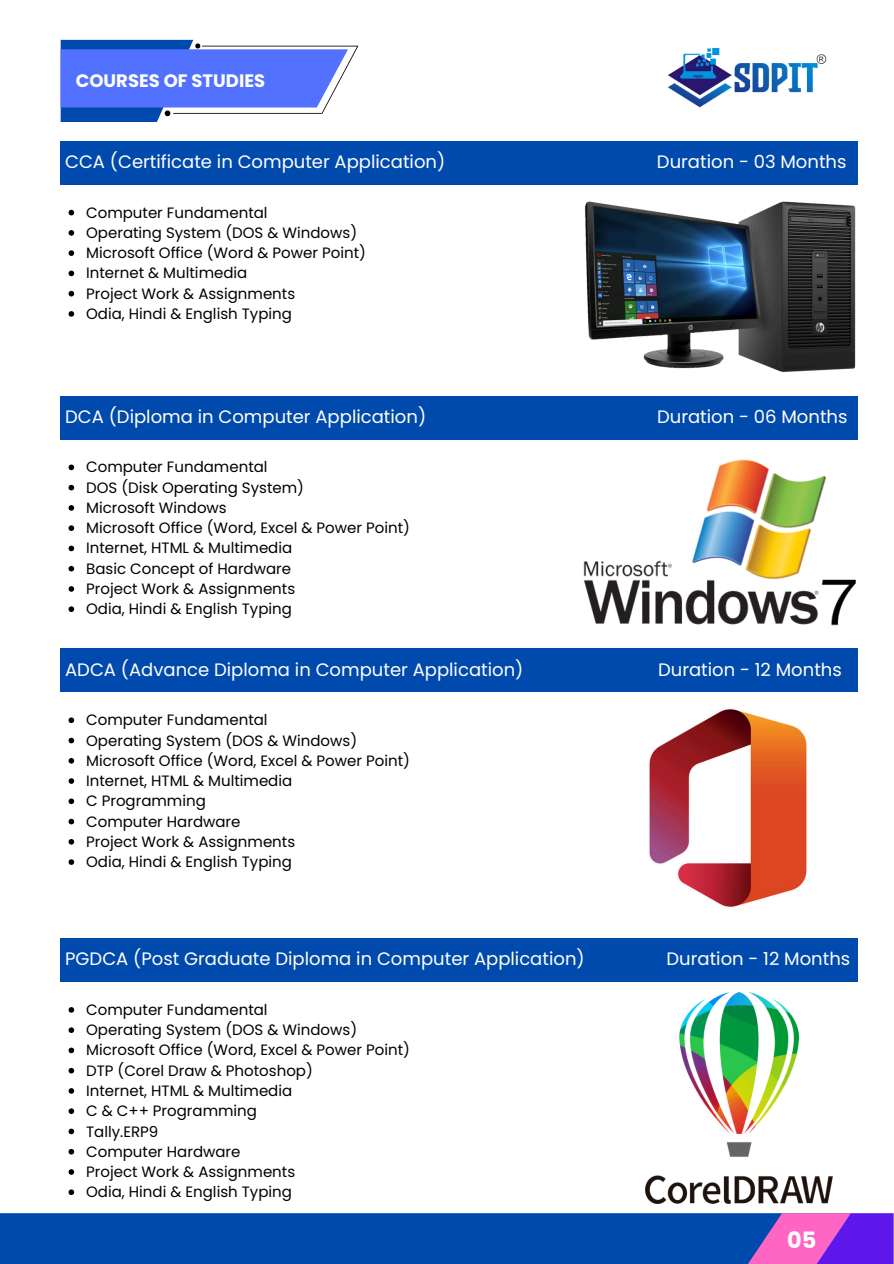
<style>
.page{position:relative;width:894px;height:1264px;background:#fff}
.page>*{position:absolute;margin:0;border:0;box-sizing:border-box;transform-origin:0 0}
.t1{font:700 22.5px "Poppins";color:#fff}
.t2{font:18px "Poppins";color:#fff}
.t3{font:700 18px "Poppins";color:#fff}
.t4{font:15px "Poppins";color:#000}
</style>
<div class="page">
<svg style="left:0;top:1213px;width:893px;height:50px;background:#1a49b3"></svg>
<img style="left:667px;top:47px;width:160px;height:61px">
<svg style="left:61px;top:40px;width:297px;height:82px"></svg>
<div style="left:61px;top:141px;width:796px;height:44px;background:#004aad"></div>
<img style="left:585px;top:201px;width:271px;height:171px">
<div style="left:61px;top:395px;width:796px;height:44px;background:#004aad"></div>
<img style="left:583px;top:459px;width:273px;height:167px">
<img style="left:649px;top:709px;width:158px;height:198px">
<div style="left:61px;top:648px;width:796px;height:44px;background:#004aad"></div>
<svg style="left:68px;top:717px;width:6px;height:6px"></svg>
<svg style="left:68px;top:737px;width:6px;height:6px"></svg>
<svg style="left:68px;top:758px;width:6px;height:5px"></svg>
<svg style="left:68px;top:778px;width:6px;height:5px"></svg>
<svg style="left:68px;top:798px;width:6px;height:6px"></svg>
<svg style="left:68px;top:818px;width:6px;height:6px"></svg>
<svg style="left:68px;top:839px;width:6px;height:5px"></svg>
<svg style="left:68px;top:859px;width:6px;height:5px"></svg>
<div style="left:61px;top:938px;width:796px;height:44px;background:#004aad"></div>
<img style="left:645px;top:992px;width:187px;height:211px">
<svg style="left:68px;top:210px;width:6px;height:5px"></svg>
<svg style="left:68px;top:230px;width:6px;height:6px"></svg>
<svg style="left:68px;top:250px;width:6px;height:6px"></svg>
<svg style="left:68px;top:270px;width:6px;height:6px"></svg>
<svg style="left:68px;top:291px;width:6px;height:5px"></svg>
<svg style="left:68px;top:311px;width:6px;height:6px"></svg>
<svg style="left:68px;top:464px;width:6px;height:6px"></svg>
<svg style="left:68px;top:485px;width:6px;height:5px"></svg>
<svg style="left:68px;top:505px;width:6px;height:5px"></svg>
<svg style="left:68px;top:525px;width:6px;height:6px"></svg>
<svg style="left:68px;top:545px;width:6px;height:6px"></svg>
<svg style="left:68px;top:566px;width:6px;height:5px"></svg>
<svg style="left:68px;top:586px;width:6px;height:5px"></svg>
<svg style="left:68px;top:606px;width:6px;height:6px"></svg>
<svg style="left:68px;top:1007px;width:6px;height:5px"></svg>
<svg style="left:68px;top:1027px;width:6px;height:5px"></svg>
<svg style="left:68px;top:1047px;width:6px;height:6px"></svg>
<svg style="left:68px;top:1067px;width:6px;height:6px"></svg>
<svg style="left:68px;top:1088px;width:6px;height:5px"></svg>
<svg style="left:68px;top:1108px;width:6px;height:5px"></svg>
<svg style="left:68px;top:1128px;width:6px;height:6px"></svg>
<svg style="left:68px;top:1148px;width:6px;height:6px"></svg>
<svg style="left:68px;top:1169px;width:6px;height:5px"></svg>
<svg style="left:68px;top:1189px;width:6px;height:5px"></svg>
<h1 class="t3" style="left:76px;top:68px;width:191px">COURSES OF STUDIES</h1>
<p class="t2" style="left:65px;top:149px;width:381px">CCA (Certificate in Computer Application)</p>
<p class="t2" style="left:656px;top:149px;width:191px">Duration - 03 Months</p>
<p class="t4" style="left:86px;top:202px;width:183px">Computer Fundamental</p>
<p class="t4" style="left:86px;top:222px;width:272px">Operating System (DOS &amp; Windows)</p>
<h2 class="t4" style="left:86px;top:242px;width:281px">Microsoft Office (Word &amp; Power Point)</h2>
<p class="t4" style="left:86px;top:263px;width:163px">Internet &amp; Multimedia</p>
<p class="t4" style="left:86px;top:283px;width:210px">Project Work &amp; Assignments</p>
<p class="t4" style="left:86px;top:303px;width:207px">Odia, Hindi &amp; English Typing</p>
<p class="t2" style="left:65px;top:404px;width:362px">DCA (Diploma in Computer Application)</p>
<p class="t2" style="left:657px;top:404px;width:192px">Duration - 06 Months</p>
<p class="t4" style="left:86px;top:456px;width:183px">Computer Fundamental</p>
<p class="t4" style="left:86px;top:477px;width:219px">DOS (Disk Operating System)</p>
<p class="t4" style="left:86px;top:497px;width:142px">Microsoft Windows</p>
<p class="t4" style="left:86px;top:517px;width:325px">Microsoft Office (Word, Excel &amp; Power Point)</p>
<p class="t4" style="left:86px;top:537px;width:207px">Internet, HTML &amp; Multimedia</p>
<p class="t4" style="left:86px;top:558px;width:206px">Basic Concept of Hardware</p>
<h2 class="t4" style="left:86px;top:578px;width:210px">Project Work &amp; Assignments</h2>
<p class="t4" style="left:86px;top:598px;width:207px">Odia, Hindi &amp; English Typing</p>
<p class="t2" style="left:65px;top:656px;width:459px">ADCA (Advance Diploma in Computer Application)</p>
<p class="t2" style="left:658px;top:656px;width:185px">Duration - 12 Months</p>
<p class="t4" style="left:86px;top:709px;width:183px">Computer Fundamental</p>
<p class="t4" style="left:86px;top:729px;width:272px">Operating System (DOS &amp; Windows)</p>
<p class="t4" style="left:86px;top:750px;width:325px">Microsoft Office (Word, Excel &amp; Power Point)</p>
<h2 class="t4" style="left:86px;top:770px;width:207px">Internet, HTML &amp; Multimedia</h2>
<p class="t4" style="left:86px;top:790px;width:121px">C Programming</p>
<p class="t4" style="left:86px;top:810px;width:156px">Computer Hardware</p>
<p class="t4" style="left:86px;top:831px;width:210px">Project Work &amp; Assignments</p>
<p class="t4" style="left:86px;top:851px;width:207px">Odia, Hindi &amp; English Typing</p>
<p class="t2" style="left:65px;top:946px;width:521px">PGDCA (Post Graduate Diploma in Computer Application)</p>
<p class="t2" style="left:666px;top:946px;width:185px">Duration - 12 Months</p>
<p class="t4" style="left:86px;top:999px;width:183px">Computer Fundamental</p>
<p class="t4" style="left:86px;top:1019px;width:272px">Operating System (DOS &amp; Windows)</p>
<p class="t4" style="left:86px;top:1039px;width:325px">Microsoft Office (Word, Excel &amp; Power Point)</p>
<p class="t4" style="left:86px;top:1059px;width:228px">DTP (Corel Draw &amp; Photoshop)</p>
<p class="t4" style="left:86px;top:1080px;width:207px">Internet, HTML &amp; Multimedia</p>
<p class="t4" style="left:86px;top:1100px;width:172px">C &amp; C++ Programming</p>
<p class="t4" style="left:86px;top:1120px;width:74px">Tally.ERP9</p>
<p class="t4" style="left:86px;top:1140px;width:156px">Computer Hardware</p>
<p class="t4" style="left:86px;top:1161px;width:210px">Project Work &amp; Assignments</p>
<p class="t4" style="left:86px;top:1181px;width:207px">Odia, Hindi &amp; English Typing</p>
<p class="t1" style="left:786px;top:1224px;width:31px">05</p>
</div>
